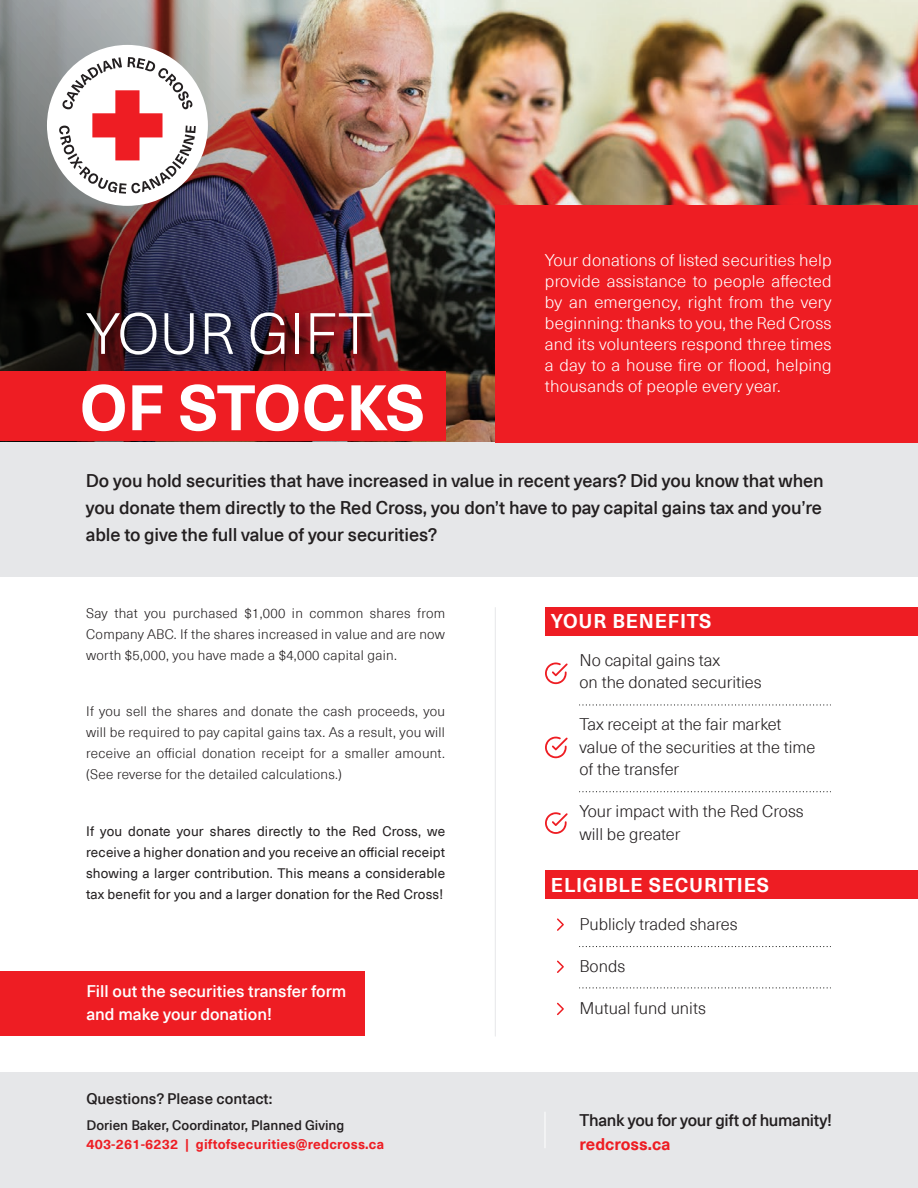
<style>
.page{position:relative;width:918px;height:1188px;background:#fff}
.page>*{position:absolute;margin:0;border:0;box-sizing:border-box;transform-origin:0 0}
.t1{font:700 63px "Neue Haas Unica Pro";letter-spacing:-.01em;color:#fff}
.t2{font:300 57.15px "Neue Haas Unica Pro";color:#fff}
.t3{font:700 19.5px "Neue Haas Unica Pro";letter-spacing:.04em;color:#fff}
.t4{font:500 18px/27px "Neue Haas Unica Pro";letter-spacing:-.01em;color:#231f20;text-align:justify}
.t5{font:300 16.5px/21px "Neue Haas Unica Pro";letter-spacing:.01em;color:#fff;text-align:justify}
.t6{font:300 16.5px/22.5px "Neue Haas Unica Pro";color:#231f20}
.t7{font:500 16.5px/22.5px "Neue Haas Unica Pro";color:#fff}
.t8{font:500 16.5px "Neue Haas Unica Pro";letter-spacing:-.02em;color:#231f20}
.t9{font:700 16.5px "Neue Haas Unica Pro";color:#ee1d23}
.t10{font:500 15px "Neue Haas Unica Pro";color:#231f20}
.t11{font:300 13.5px/21px "Neue Haas Unica Pro";letter-spacing:.02em;color:#231f20;text-align:justify}
.t12{font:13.5px/21px "Neue Haas Unica Pro";letter-spacing:.01em;color:#231f20;text-align:justify}
.t13{font:700 13.5px "Neue Haas Unica Pro";letter-spacing:.015em;color:#ee1d23}
.t14{font:500 13.5px "Neue Haas Unica Pro";color:#231f20}
</style>
<div class="page">
<div style="left:0;top:441px;width:918px;height:136px;background:#e6e7e9"></div>
<div style="left:0;top:1073px;width:918px;height:115px;background:#e6e7e9"></div>
<img style="left:0;top:0;width:918px;height:441px">
<div style="left:0;top:371px;width:445px;height:70px;background:#ee1d23"></div>
<img style="left:78px;top:297px;width:326px;height:145px">
<div style="left:495px;top:205px;width:423px;height:238px;background:#ee1d23"></div>
<hr style="left:495px;top:608px;width:1px;height:428px;background:#e6e7e9">
<svg style="left:545px;top:663px;width:23px;height:21px"></svg>
<svg style="left:545px;top:737px;width:23px;height:21px"></svg>
<svg style="left:545px;top:812px;width:23px;height:22px"></svg>
<svg style="left:582px;top:705px;width:249px;height:1px"></svg>
<svg style="left:580px;top:946px;width:251px;height:1px"></svg>
<svg style="left:582px;top:988px;width:249px;height:1px"></svg>
<svg style="left:580px;top:791px;width:251px;height:1px"></svg>
<div style="left:545px;top:607px;width:373px;height:29px;background:#ee1d23"></div>
<div style="left:0;top:971px;width:365px;height:65px;background:#ee1d23"></div>
<div style="left:545px;top:870px;width:373px;height:29px;background:#ee1d23"></div>
<svg style="left:557px;top:918px;width:7px;height:13px"></svg>
<svg style="left:557px;top:960px;width:7px;height:13px"></svg>
<svg style="left:557px;top:1002px;width:7px;height:14px"></svg>
<hr style="left:545px;top:1112px;width:1px;height:36px;background:#fff">
<div style="left:47px;top:45px;width:161px;height:161px;background:#fff;border-radius:50%"></div>
<svg style="left:59px;top:57px;width:137px;height:137px"></svg>
<h2 class="t2" style="left:86px;top:300px;width:288px">YOUR GIFT</h2>
<h1 class="t1" style="left:80px;top:369px;width:346px">OF STOCKS</h1>
<p class="t5" style="left:545px;top:250px;width:288px">Your donations of listed securities help provide assistance to people affected by an emergency, right from the very beginning: thanks to you, the Red Cross and its volunteers respond three times a day to a house fire or flood, helping thousands of people every year.</p>
<h3 class="t4" style="left:86px;top:467px;width:739px">Do you hold securities that have increased in value in recent years? Did you know that when you donate them directly to the Red Cross, you don’t have to pay capital gains tax and you’re able to give the full value of your securities?</h3>
<p class="t11" style="left:86px;top:603px;width:361px">Say that you purchased $1,000 in common shares from Company ABC. If the shares increased in value and are now worth $5,000, you have made a $4,000 capital gain.</p>
<p class="t11" style="left:86px;top:701px;width:360px">If you sell the shares and donate the cash proceeds, you will be required to pay capital gains tax. As a result, you will receive an official donation receipt for a smaller amount. (See reverse for the detailed calculations.)</p>
<p class="t12" style="left:86px;top:821px;width:361px">If you donate your shares directly to the Red Cross, we receive a higher donation and you receive an official receipt showing a larger contribution. This means a considerable tax benefit for you and a larger donation for the Red Cross!</p>
<p class="t7" style="left:86px;top:981px;width:262px">Fill out the securities transfer form and make your donation!</p>
<p class="t10" style="left:86px;top:1090px;width:188px">Questions? Please contact:</p>
<p class="t14" style="left:86px;top:1117px;width:260px">Dorien Baker, Coordinator, Planned Giving</p>
<p class="t13" style="left:86px;top:1136px;width:299px">403-261-6232 | giftofsecurities@redcross.ca</p>
<h3 class="t3" style="left:551px;top:610px;width:162px">YOUR BENEFITS</h3>
<p class="t6" style="left:579px;top:649px;width:184px">No capital gains tax<br>on the donated securities</p>
<p class="t6" style="left:579px;top:714px;width:237px">Tax receipt at the fair market value of the securities at the time of the transfer</p>
<p class="t6" style="left:579px;top:801px;width:226px">Your impact with the Red Cross will be greater</p>
<h3 class="t3" style="left:551px;top:874px;width:220px">ELIGIBLE SECURITIES</h3>
<p class="t6" style="left:579px;top:913px;width:160px">Publicly traded shares</p>
<p class="t6" style="left:579px;top:955px;width:47px">Bonds</p>
<p class="t6" style="left:579px;top:997px;width:128px">Mutual fund units</p>
<p class="t8" style="left:580px;top:1110px;width:254px">Thank you for your gift of humanity!</p>
<p class="t9" style="left:580px;top:1134px;width:92px">redcross.ca</p>
</div>
